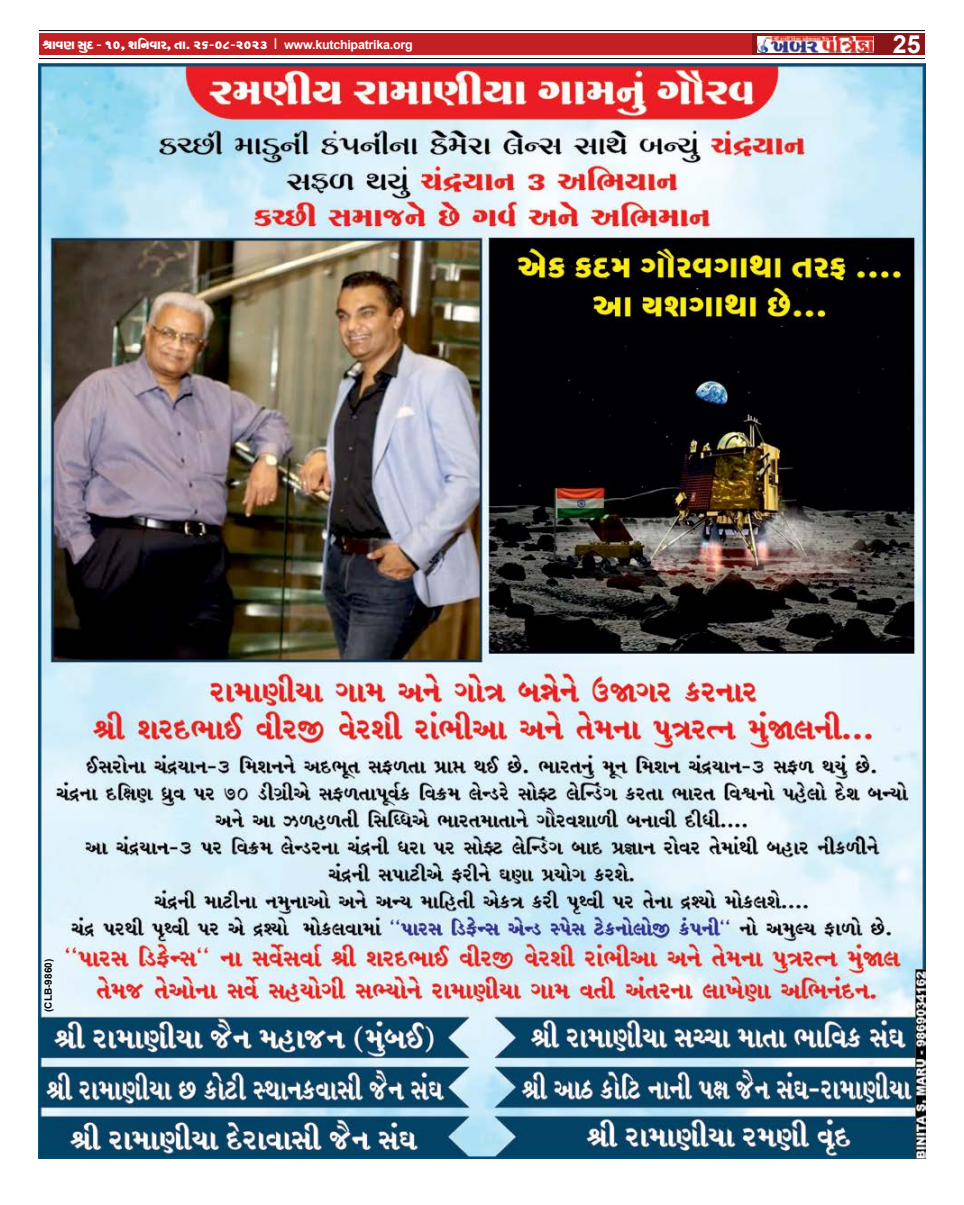
<style>
.page{position:relative;width:964px;height:1205px;background:#fff}
.page>*{position:absolute;margin:0;border:0;box-sizing:border-box;transform-origin:0 0}
.t1{font:700 25px "Arial";color:#fff}
.t2{font:15px "SHREE GUJ7";letter-spacing:-.02em;color:#fff}
.t3{font:700 10px "Arial";color:#000}
.s1{font-family:"Arial"}
.s2{font-family:"Arial";font-weight:700;font-size:12.5px}
</style>
<div class="page">
<hr style="left:39px;top:58px;width:886px;height:1px;background:#000">
<div style="left:39px;top:34px;width:713px;height:21px;background:#c22025"></div>
<hr style="left:39px;top:30px;width:886px;height:1px;background:#000">
<div style="left:753px;top:34px;width:172px;height:21px;background:#8b1619"></div>
<img style="left:757px;top:36px;width:116px;height:17px">
<img style="left:39px;top:64px;width:886px;height:1095px">
<p class="t2" style="left:43px;top:38px;width:372px">îphZ kyv$ - 10, ir“hpf, sp. 26-08-2023 <span class="s1">I</span> <span class="s2">www.kutchipatrika.org</span></p>
<h1 class="t1" style="left:893px;top:26px;width:29px">25</h1>
<p class="t3" style="left:41px;top:1012px;width:54px;rotate:-90deg">(CLB-9860)</p>
</div>
